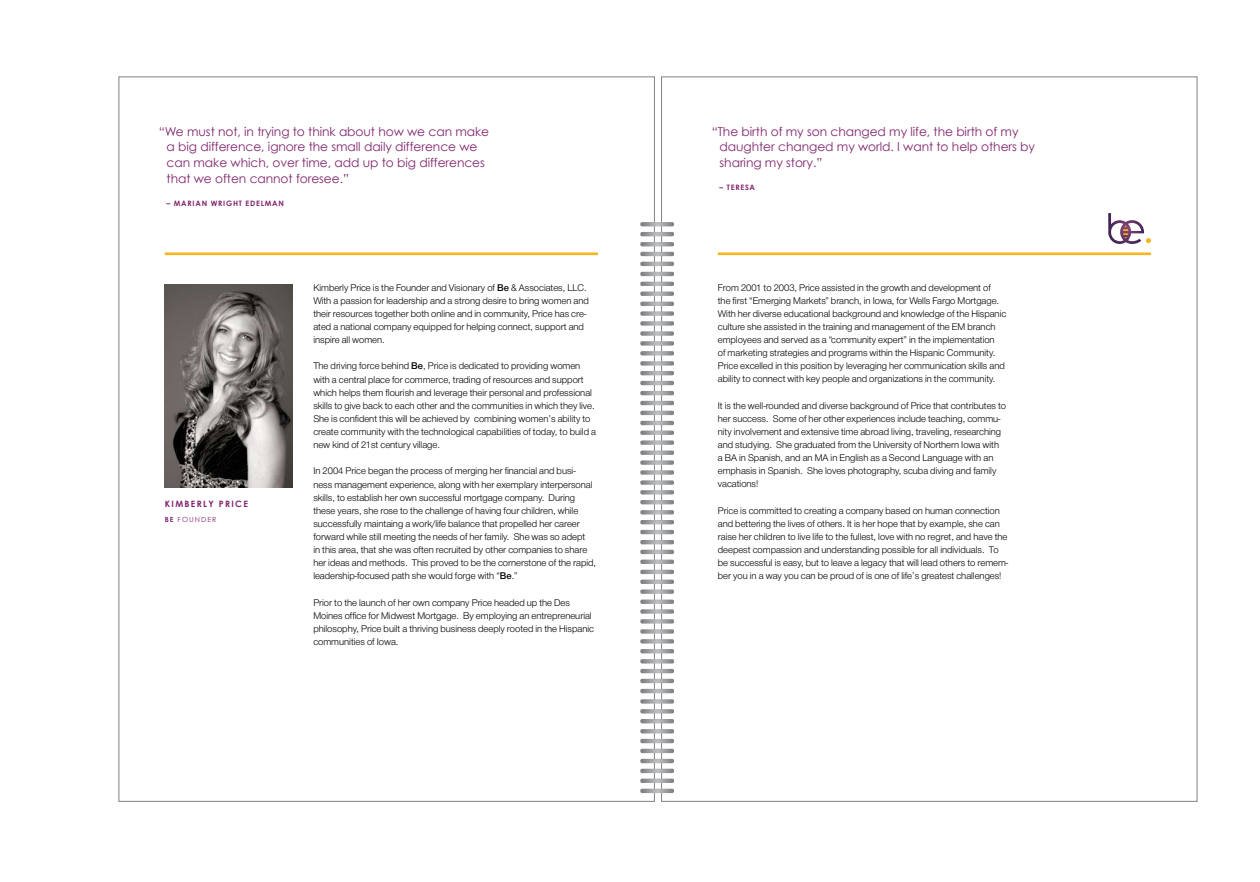
<style>
.page{position:relative;width:1260px;height:882px;background:#fff}
.page>*{position:absolute;margin:0;border:0;box-sizing:border-box;transform-origin:0 0}
.t1{font:12.25px/15.8px "Century Gothic";letter-spacing:-.005em;color:#80256d}
.t2{font:10.06px/13.1px "Helvetica Neue H45";color:#000}
.t3{font:700 8.75px "Century Gothic";letter-spacing:.15em;color:#80256d}
.t4{font:700 7.44px "Century Gothic";letter-spacing:.1em;color:#80256d}
.t5{font:7px "Century Gothic";letter-spacing:.15em;color:#80256d}
.s1{font-weight:700}
.s2{font-family:"Helvetica Neue H65"}
</style>
<div class="page">
<svg style="left:640px;top:222px;width:34px;height:4px"></svg>
<svg style="left:640px;top:282px;width:34px;height:4px"></svg>
<svg style="left:640px;top:401px;width:34px;height:4px"></svg>
<svg style="left:640px;top:769px;width:34px;height:4px"></svg>
<svg style="left:640px;top:252px;width:34px;height:4px"></svg>
<svg style="left:640px;top:550px;width:34px;height:4px"></svg>
<svg style="left:640px;top:232px;width:34px;height:4px"></svg>
<svg style="left:640px;top:580px;width:34px;height:14px"></svg>
<svg style="left:640px;top:292px;width:34px;height:4px"></svg>
<svg style="left:640px;top:530px;width:34px;height:4px"></svg>
<svg style="left:640px;top:411px;width:34px;height:4px"></svg>
<svg style="left:640px;top:779px;width:34px;height:4px"></svg>
<svg style="left:640px;top:262px;width:34px;height:4px"></svg>
<svg style="left:640px;top:381px;width:34px;height:4px"></svg>
<svg style="left:640px;top:749px;width:34px;height:4px"></svg>
<svg style="left:640px;top:560px;width:34px;height:4px"></svg>
<svg style="left:640px;top:431px;width:34px;height:14px"></svg>
<svg style="left:640px;top:679px;width:34px;height:4px"></svg>
<svg style="left:640px;top:242px;width:34px;height:4px"></svg>
<svg style="left:640px;top:729px;width:34px;height:14px"></svg>
<svg style="left:640px;top:540px;width:34px;height:4px"></svg>
<svg style="left:640px;top:421px;width:34px;height:4px"></svg>
<svg style="left:640px;top:659px;width:34px;height:14px"></svg>
<svg style="left:640px;top:789px;width:34px;height:4px"></svg>
<svg style="left:640px;top:272px;width:34px;height:4px"></svg>
<svg style="left:640px;top:510px;width:34px;height:14px"></svg>
<svg style="left:640px;top:391px;width:34px;height:4px"></svg>
<svg style="left:640px;top:600px;width:34px;height:53px"></svg>
<svg style="left:640px;top:759px;width:34px;height:4px"></svg>
<svg style="left:640px;top:302px;width:34px;height:73px"></svg>
<svg style="left:640px;top:570px;width:34px;height:4px"></svg>
<svg style="left:640px;top:699px;width:34px;height:24px"></svg>
<svg style="left:640px;top:451px;width:34px;height:53px"></svg>
<svg style="left:640px;top:689px;width:34px;height:4px"></svg>
<img style="left:165px;top:284px;width:128px;height:203px">
<svg style="left:1108px;top:213px;width:43px;height:31px"></svg>
<hr style="left:165px;top:252px;width:433px;height:3px;background:#f4b61a">
<hr style="left:718px;top:252px;width:433px;height:3px;background:#f4b61a">
<p class="t1" style="left:167px;top:123px;width:324px;text-indent:-8px">“We must not, in trying to think about how we can make a big difference, ignore the small daily difference we can make which, over time, add up to big differences that we often cannot foresee.”</p>
<p class="t4" style="left:167px;top:198px;width:119px">– MARIAN WRIGHT EDELMAN</p>
<p class="t3" style="left:165px;top:499px;width:85px">KIMBERLY PRICE</p>
<p class="t5" style="left:165px;top:515px;width:53px"><span class="s1">BE</span> Fou nder</p>
<p class="t2" style="left:313px;top:282px;width:277px">Kimberly Price is the Founder and Visionary of <span class="s2">Be</span> &amp; Associates, LLC.<br>With a passion for leadership and a strong desire to bring women and their resources together both online and in community, Price has cre&shy;ated a national company equipped for helping connect, support and inspire all women.</p>
<p class="t2" style="left:313px;top:360px;width:284px">The driving force behind <span class="s2">Be</span>, Price is dedicated to providing women with a central place for commerce, trading of resources and support which helps them flourish and leverage their personal and professional skills to give back to each other and the communities in which they live.<br>She is confident this will be achieved by combining women’s ability to create community with the technological capabilities of today, to build a new kind of 21st century village.</p>
<p class="t2" style="left:313px;top:465px;width:284px">In 2004 Price began the process of merging her financial and busi&shy;ness management experience, along with her exemplary interpersonal skills, to establish her own successful mortgage company. During these years, she rose to the challenge of having four children, while successfully maintaing a work/life balance that propelled her career forward while still meeting the needs of her family. She was so adept<br>in this area, that she was often recruited by other companies to share her ideas and methods. This proved to be the cornerstone of the rapid, leadership-focused path she would forge with “<span class="s2">Be</span>.”</p>
<p class="t2" style="left:313px;top:597px;width:282px">Prior to the launch of her own company Price headed up the Des Moines office for Midwest Mortgage. By employing an entrepreneurial philosophy, Price built a thriving business deeply rooted in the Hispanic communities of Iowa.</p>
<p class="t1" style="left:720px;top:123px;width:317px;text-indent:-8px">“The birth of my son changed my life, the birth of my daughter changed my world. I want to help others by sharing my story.”</p>
<p class="t4" style="left:720px;top:183px;width:37px">– TERESA</p>
<p class="t2" style="left:718px;top:282px;width:290px">From 2001 to 2003, Price assisted in the growth and development of<br>the first “Emerging Markets” branch, in Iowa, for Wells Fargo Mortgage.<br>With her diverse educational background and knowledge of the Hispanic culture she assisted in the training and management of the EM branch employees and served as a “community expert” in the implementation<br>of marketing strategies and programs within the Hispanic Community.<br>Price excelled in this position by leveraging her communication skills and ability to connect with key people and organizations in the community.</p>
<p class="t2" style="left:718px;top:400px;width:290px">It is the well-rounded and diverse background of Price that contributes to her success. Some of her other experiences include teaching, commu&shy;nity involvement and extensive time abroad living, traveling, researching and studying. She graduated from the University of Northern Iowa with a BA in Spanish, and an MA in English as a Second Language with an emphasis in Spanish. She loves photography, scuba diving and family vacations!</p>
<p class="t2" style="left:718px;top:505px;width:292px">Price is committed to creating a company based on human connection and bettering the lives of others. It is her hope that by example, she can raise her children to live life to the fullest, love with no regret, and have the deepest compassion and understanding possible for all individuals. To be successful is easy, but to leave a legacy that will lead others to remem&shy;ber you in a way you can be proud of is one of life’s greatest challenges!</p>
</div>
